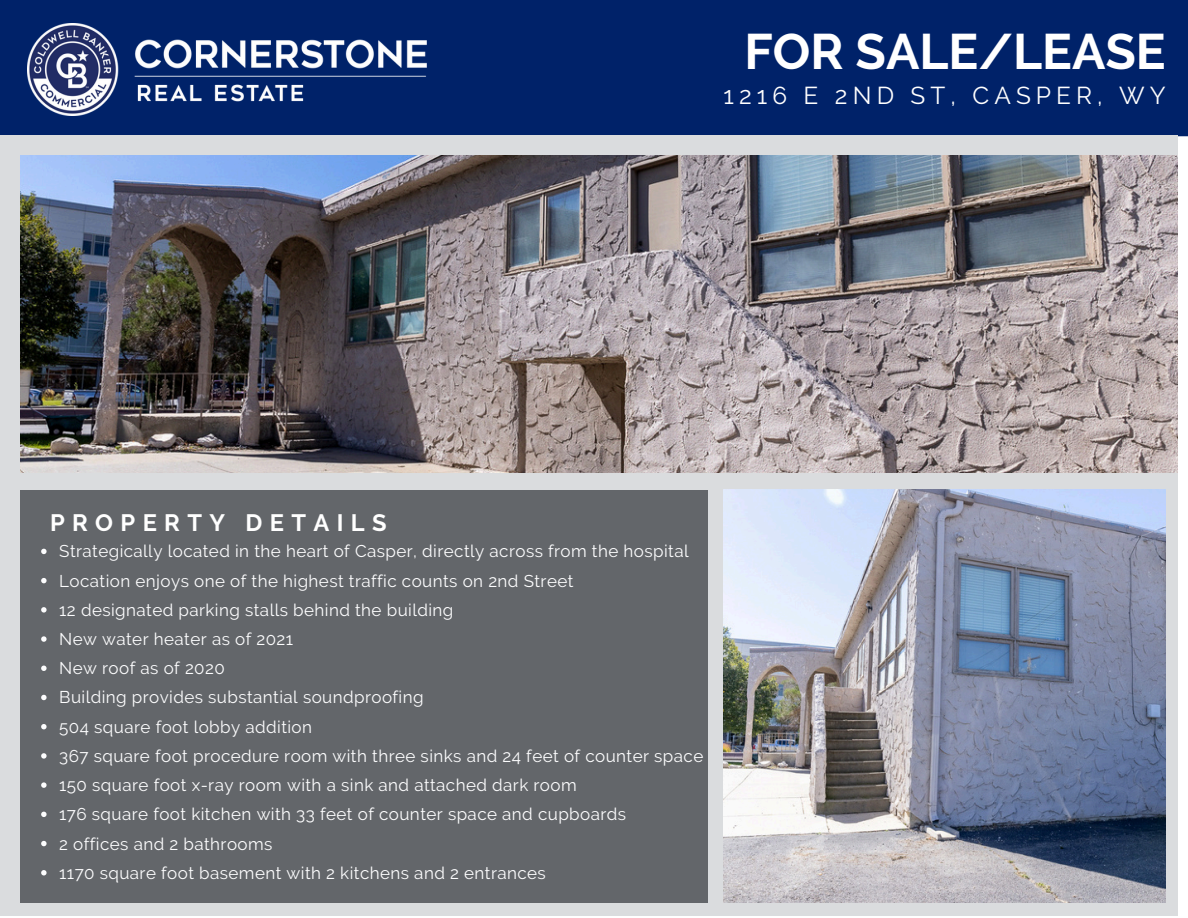
<style>
.page{position:relative;width:1188px;height:918px;background:#fff}
.page>*{position:absolute;margin:0;border:0;box-sizing:border-box;transform-origin:0 0}
.t1{font:700 49.8px "Raleway";color:#fff}
.t2{font:24.45px "Raleway";letter-spacing:.21em;color:#fff}
.t3{font:700 23.7px "Raleway";letter-spacing:.31em;color:#fff}
.t4{font:16.95px "Raleway";letter-spacing:.025em;color:#fdfdfe}
</style>
<div class="page">
<div style="left:0;top:0;width:1188px;height:140px;background:#002269"></div>
<div style="left:0;top:135px;width:1178px;height:781px;background:#dadcde"></div>
<div style="left:21px;top:490px;width:687px;height:412px;background:#63666a"></div>
<img style="left:27px;top:24px;width:400px;height:91px">
<img style="left:21px;top:155px;width:1156px;height:318px">
<svg style="left:41px;top:549px;width:6px;height:5px"></svg>
<svg style="left:41px;top:578px;width:6px;height:5px"></svg>
<svg style="left:41px;top:607px;width:6px;height:6px"></svg>
<svg style="left:41px;top:636px;width:6px;height:6px"></svg>
<svg style="left:41px;top:666px;width:6px;height:5px"></svg>
<svg style="left:41px;top:695px;width:6px;height:5px"></svg>
<svg style="left:41px;top:724px;width:6px;height:5px"></svg>
<svg style="left:41px;top:753px;width:6px;height:6px"></svg>
<svg style="left:41px;top:782px;width:6px;height:6px"></svg>
<svg style="left:41px;top:812px;width:6px;height:5px"></svg>
<svg style="left:41px;top:841px;width:6px;height:5px"></svg>
<svg style="left:41px;top:870px;width:6px;height:5px"></svg>
<img style="left:723px;top:490px;width:442px;height:412px">
<p class="t1" style="left:744px;top:22px;width:423px">FOR SALE/LEASE</p>
<p class="t2" style="left:723px;top:81px;width:444px">1216 E 2ND ST, CASPER, WY</p>
<p class="t3" style="left:50px;top:509px;width:338px">PROPERTY DETAILS</p>
<p class="t4" style="left:59px;top:541px;width:631px">Strategically located in the heart of Casper, directly across from the hospital</p>
<h2 class="t4" style="left:59px;top:571px;width:516px">Location enjoys one of the highest traffic counts on 2nd Street</h2>
<p class="t4" style="left:59px;top:600px;width:396px">12 designated parking stalls behind the building</p>
<p class="t4" style="left:59px;top:629px;width:235px">New water heater as of 2021</p>
<p class="t4" style="left:59px;top:658px;width:167px">New roof as of 2020</p>
<p class="t4" style="left:59px;top:688px;width:366px">Building provides substantial soundproofing</p>
<p class="t4" style="left:59px;top:717px;width:254px">504 square foot lobby addition</p>
<p class="t4" style="left:59px;top:746px;width:646px">367 square foot procedure room with three sinks and 24 feet of counter space</p>
<p class="t4" style="left:59px;top:775px;width:519px">150 square foot x-ray room with a sink and attached dark room</p>
<p class="t4" style="left:59px;top:804px;width:568px">176 square foot kitchen with 33 feet of counter space and cupboards</p>
<p class="t4" style="left:59px;top:834px;width:215px">2 offices and 2 bathrooms</p>
<p class="t4" style="left:59px;top:863px;width:488px">1170 square foot basement with 2 kitchens and 2 entrances</p>
</div>
